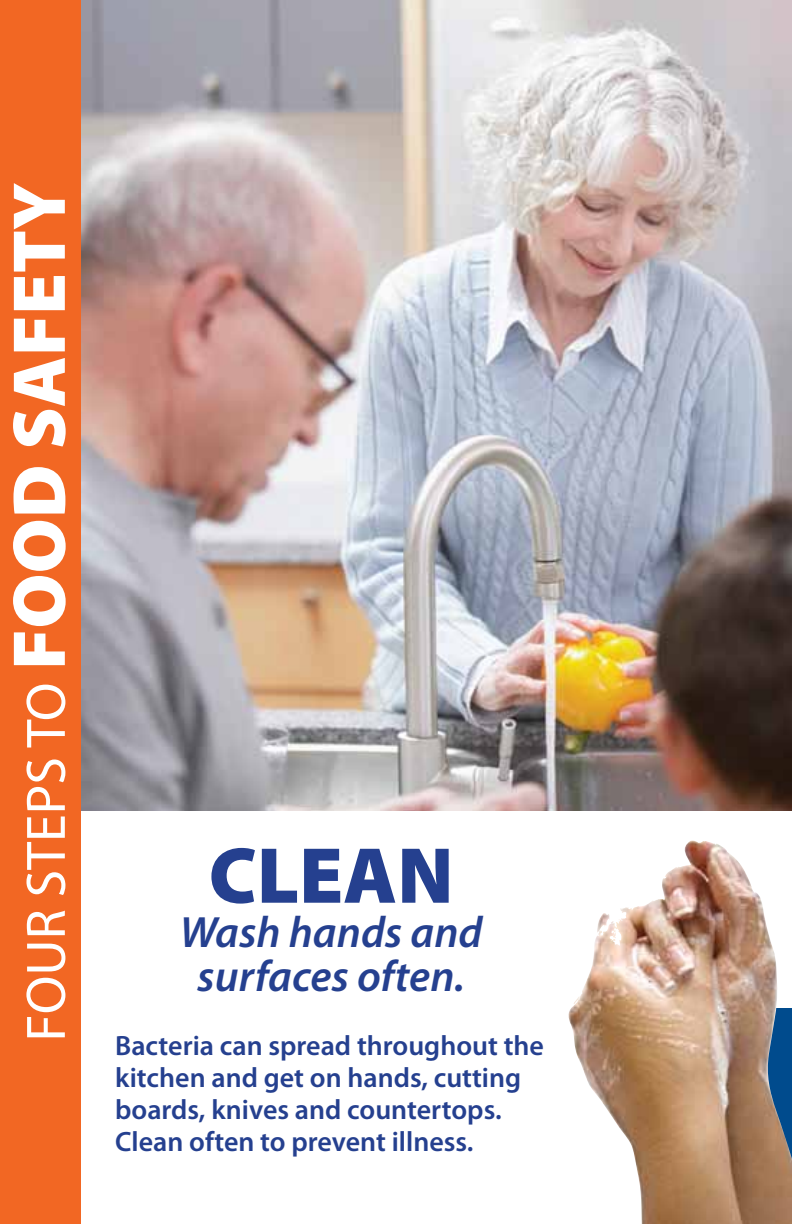
<style>
.page{position:relative;width:792px;height:1224px;background:#fff}
.page>*{position:absolute;margin:0;border:0;box-sizing:border-box;transform-origin:0 0}
.t1{font:900 80px "Myriad Pro";color:#25408f}
.t2{font:56px "Myriad Pro";color:#fff}
.t3{font:italic 600 44px/44px "Myriad Pro";color:#25408f;text-align:center}
.t4{font:600 28px/32px "Myriad Pro";color:#25408f}
.s1{font-weight:900;font-size:75.6px}
</style>
<div class="page">
<img style="left:81px;top:0;width:711px;height:811px">
<img style="left:568px;top:841px;width:224px;height:383px">
<div style="left:0;top:0;width:81px;height:1224px;background:#f26723"></div>
<h2 class="t2" style="left:12px;top:1042px;width:861px;rotate:-90deg">FOUR STEPS TO <span class="s1">FOOD SAFETY</span></h2>
<h1 class="t1" style="left:209px;top:822px;width:246px">CLEAN</h1>
<h3 class="t3" style="left:180px;top:909px;width:304px">Wash hands and surfaces often.</h3>
<p class="t4" style="left:115px;top:1029px;width:430px">Bacteria can spread throughout the kitchen and get on hands, cutting boards, knives and countertops.<br>Clean often to prevent illness.</p>
</div>
